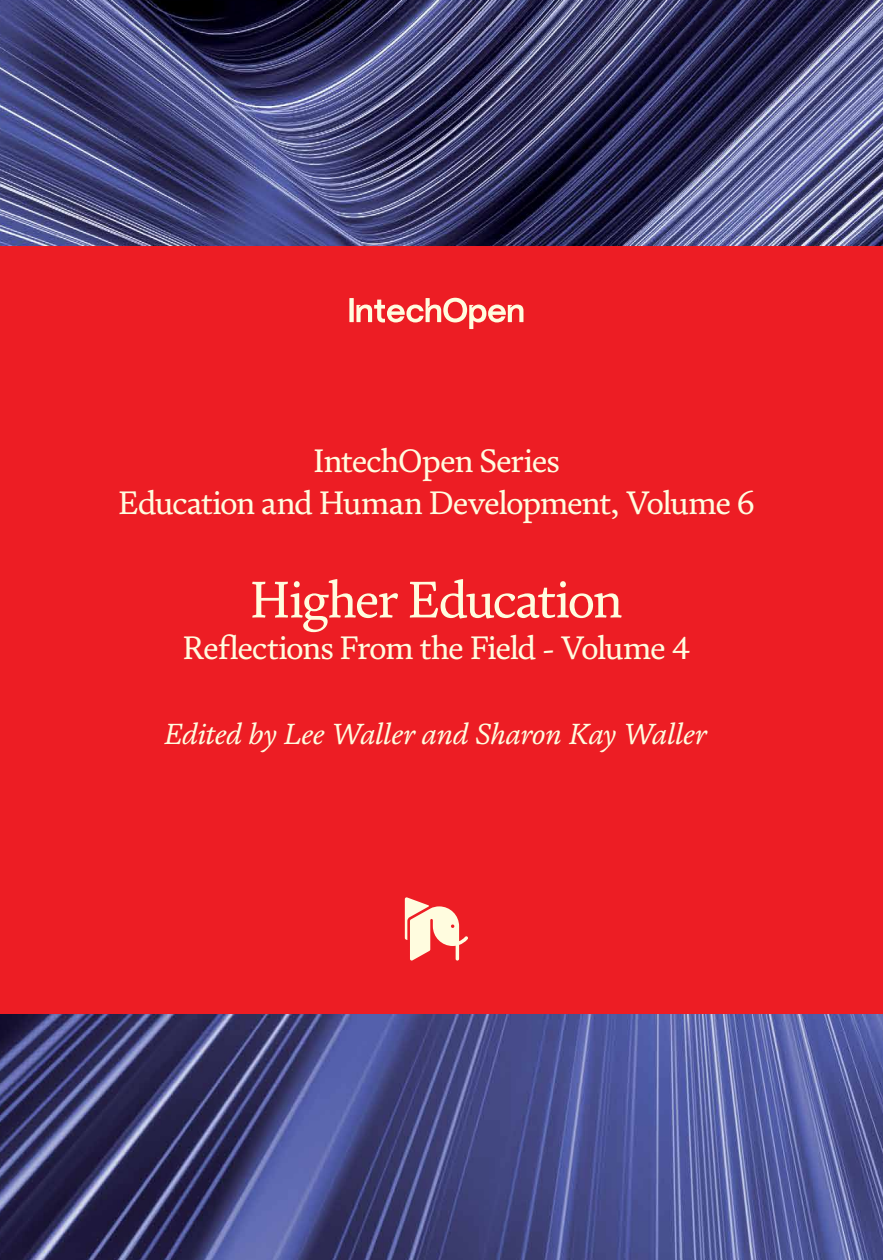
<style>
.page{position:relative;width:883px;height:1260px;background:#fff}
.page>*{position:absolute;margin:0;border:0;box-sizing:border-box;transform-origin:0 0}
.t1{font:52.5px "FS Brabo";letter-spacing:-.04em;color:#fffcdf}
.t2{font:33.25px/42px "FS Brabo";letter-spacing:-.04em;color:#fffcdf;text-align:center}
.t3{font:italic 29.75px "FS Brabo";letter-spacing:-.015em;color:#fffcdf}
</style>
<div class="page">
<img style="left:0;top:0;width:883px;height:1260px">
<div style="left:0;top:246px;width:883px;height:768px;background:#ed1d24"></div>
<svg style="left:349px;top:298px;width:174px;height:31px"></svg>
<svg style="left:405px;top:897px;width:63px;height:64px"></svg>
<p class="t2" style="left:118px;top:438px;width:638px">IntechOpen Series<br>Education and Human Development, Volume 6</p>
<h1 class="t1" style="left:250px;top:561px;width:375px">Higher Education</h1>
<p class="t2" style="left:182px;top:626px;width:509px">Reflections From the Field - Volume 4</p>
<p class="t3" style="left:165px;top:712px;width:545px">Edited by Lee Waller and Sharon Kay Waller</p>
</div>
